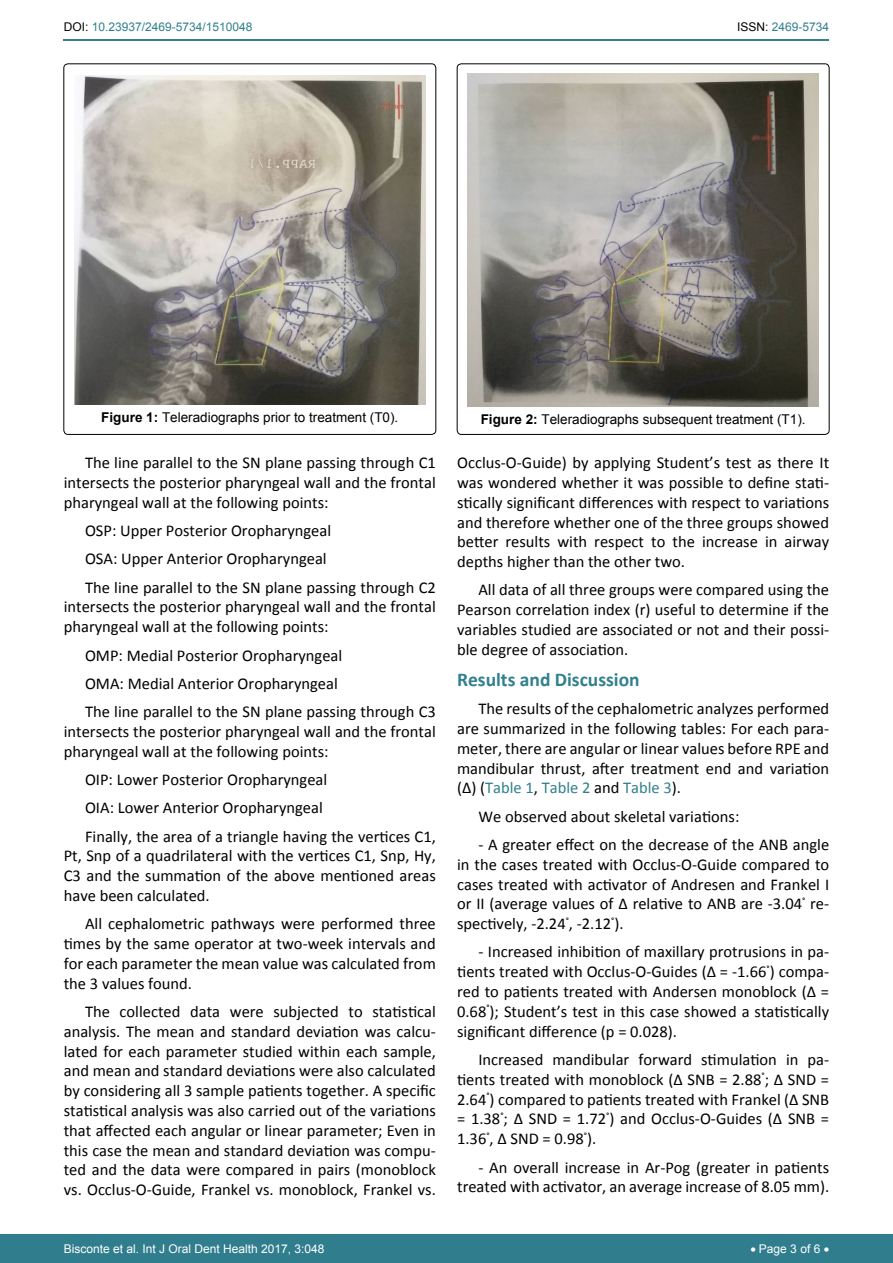
<style>
.page{position:relative;width:893px;height:1263px;background:#fff}
.page>*{position:absolute;margin:0;border:0;box-sizing:border-box;transform-origin:0 0}
.t1{font:700 19.5px "Calibri";color:#30808d}
.t2{font:16.5px/19.8px "Calibri";color:#000;text-align:justify}
.t3{font:13.5px "Arial";color:#000}
.t4{font:12px "Arial";color:#fff}
.t5{font:12px "Arial";color:#30808d}
.s1{color:#000}
.s2{font-weight:700}
.s3{color:#30808d}
</style>
<div class="page">
<hr style="left:64px;top:40px;width:765px;height:1px;background:#30808d">
<div style="left:64px;top:64px;width:372px;height:370px;border:1px solid #000;border-radius:4px"></div>
<img style="left:74px;top:76px;width:352px;height:328px">
<div style="left:457px;top:64px;width:372px;height:370px;border:1px solid #000;border-radius:4px"></div>
<img style="left:467px;top:74px;width:352px;height:332px">
<div style="left:0;top:1234px;width:893px;height:29px;background:#307d8d"></div>
<p class="t5" style="left:64px;top:19px;width:190px"><span class="s1">DOI:</span> 10.23937/2469-5734/1510048</p>
<p class="t5" style="left:737px;top:19px;width:94px"><span class="s1">ISSN:</span> 2469-5734</p>
<p class="t3" style="left:101px;top:409px;width:299px"><span class="s2">Figure 1:</span> Teleradiographs prior to treatment (T0).</p>
<p class="t3" style="left:481px;top:411px;width:326px"><span class="s2">Figure 2:</span> Teleradiographs subsequent treatment (T1).</p>
<p class="t2" style="left:64px;top:453px;width:374px;text-indent:21px">The line parallel to the SN plane passing through C1 intersects the posterior pharyngeal wall and the frontal pharyngeal wall at the following points:</p>
<p class="t2" style="left:85px;top:516px;width:352px;line-height:28.3px;text-align:left">OSP: Upper Posterior Oropharyngeal<br>OSA: Upper Anterior Oropharyngeal<br>The line parallel to the SN plane passing through C2</p>
<p class="t2" style="left:64px;top:597px;width:374px">intersects the posterior pharyngeal wall and the frontal pharyngeal wall at the following points:</p>
<p class="t2" style="left:85px;top:641px;width:352px;line-height:28.3px;text-align:left">OMP: Medial Posterior Oropharyngeal<br>OMA: Medial Anterior Oropharyngeal<br>The line parallel to the SN plane passing through C3</p>
<p class="t2" style="left:64px;top:722px;width:374px">intersects the posterior pharyngeal wall and the frontal pharyngeal wall at the following points:</p>
<p class="t2" style="left:85px;top:765px;width:352px;line-height:28.3px;text-align:left">OIP: Lower Posterior Oropharyngeal<br>OIA: Lower Anterior Oropharyngeal<br>Finally, the area of a triangle having the vertices C1,</p>
<p class="t2" style="left:64px;top:846px;width:374px">Pt, Snp of a quadrilateral with the vertices C1, Snp, Hy, C3 and the summation of the above mentioned areas have been calculated.</p>
<p class="t2" style="left:64px;top:914px;width:374px;text-indent:21px">All cephalometric pathways were performed three times by the same operator at two-week intervals and for each parameter the mean value was calculated from the 3 values found.</p>
<p class="t2" style="left:64px;top:1002px;width:374px;text-indent:21px">The collected data were subjected to statistical analysis. The mean and standard deviation was calcu&shy;lated for each parameter studied within each sample, and mean and standard deviations were also calculated by considering all 3 sample patients together. A specific statistical analysis was also carried out of the variations that affected each angular or linear parameter; Even in this case the mean and standard deviation was compu&shy;ted and the data were compared in pairs (monoblock vs. Occlus-O-Guide, Frankel vs. monoblock, Frankel vs.</p>
<p class="t2" style="left:457px;top:453px;width:374px">Occlus-O-Guide) by applying Student’s test as there It was wondered whether it was possible to define stati&shy;stically significant differences with respect to variations and therefore whether one of the three groups showed better results with respect to the increase in airway depths higher than the other two.</p>
<p class="t2" style="left:457px;top:580px;width:374px;text-indent:21px">All data of all three groups were compared using the Pearson correlation index (r) useful to determine if the variables studied are associated or not and their possi&shy;ble degree of association.</p>
<p class="t1" style="left:457px;top:667px;width:184px">Results and Discussion</p>
<p class="t2" style="left:457px;top:699px;width:374px;text-indent:21px">The results of the cephalometric analyzes performed are summarized in the following tables: For each para&shy;meter, there are angular or linear values before RPE and mandibular thrust, after treatment end and variation (∆) (<span class="s3">Table 1</span>, <span class="s3">Table 2</span> and <span class="s3">Table 3</span>).</p>
<p class="t2" style="left:478px;top:806px;width:262px">We observed about skeletal variations:</p>
<p class="t2" style="left:457px;top:835px;width:374px;text-indent:21px">- A greater effect on the decrease of the ANB angle in the cases treated with Occlus-O-Guide compared to cases treated with activator of Andresen and Frankel I or II (average values of ∆ relative to ANB are -3.04<sup>°</sup> re&shy;spectively, -2.24<sup>°</sup>, -2.12<sup>°</sup>).</p>
<p class="t2" style="left:457px;top:942px;width:374px;text-indent:21px">- Increased inhibition of maxillary protrusions in pa&shy;tients treated with Occlus-O-Guides (∆ = -1.66<sup>°</sup>) compa&shy;red to patients treated with Andersen monoblock (∆ = 0.68<sup>°</sup>); Student’s test in this case showed a statistically significant difference (p = 0.028).</p>
<p class="t2" style="left:457px;top:1050px;width:374px;text-indent:21px">Increased mandibular forward stimulation in pa&shy;tients treated with monoblock (∆ SNB = 2.88<sup>°</sup>; ∆ SND = 2.64<sup>°</sup>) compared to patients treated with Frankel (∆ SNB = 1.38<sup>°</sup>; ∆ SND = 1.72<sup>°</sup>) and Occlus-O-Guides (∆ SNB = 1.36<sup>°</sup>, ∆ SND = 0.98<sup>°</sup>).</p>
<p class="t2" style="left:457px;top:1157px;width:374px;text-align:right">- An overall increase in Ar-Pog (greater in patients treated with activator, an average increase of 8.05 mm).</p>
<p class="t4" style="left:64px;top:1241px;width:262px">Bisconte et al. Int J Oral Dent Health 2017, 3:048</p>
<p class="t4" style="left:750px;top:1241px;width:80px">• Page 3 of 6 •</p>
<p class="t4" style="left:814px;top:1241px;width:8px">8</p>
</div>
